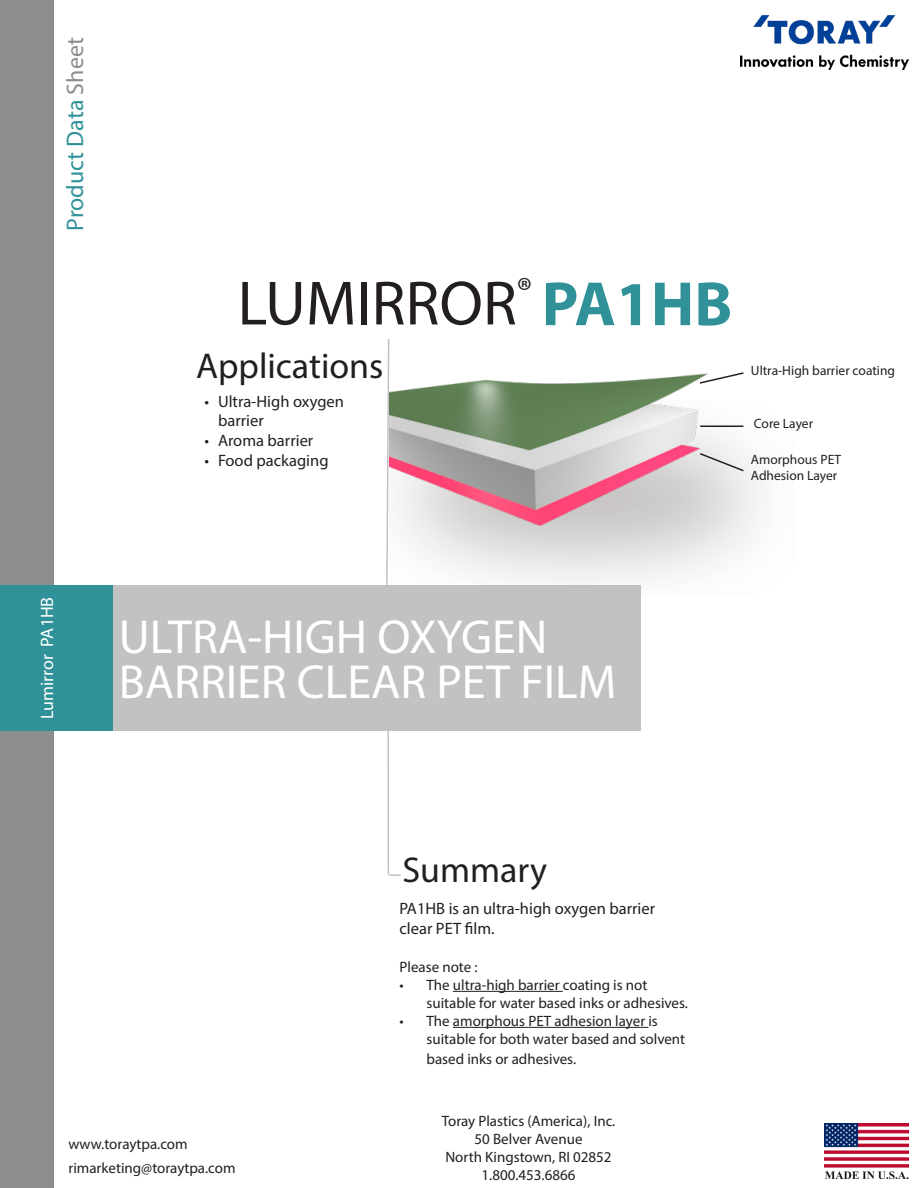
<style>
.page{position:relative;width:918px;height:1188px;background:#fff}
.page>*{position:absolute;margin:0;border:0;box-sizing:border-box;transform-origin:0 0}
.t1{font:63px "Myriad Pro";color:#231f20}
.t2{font:48px/45px "Myriad Pro";color:#fff}
.t3{font:36px "Myriad Pro";color:#231f20}
.t4{font:24px "Myriad Pro";color:#309298}
.t5{font:18px "Myriad Pro";color:#fff}
.t6{font:16.5px/19.8px "Myriad Pro";color:#231f20}
.t7{font:15px/18px "Myriad Pro";color:#231f20}
.t8{font:13.5px/16.2px "Myriad Pro";color:#231f20}
.s1{color:#8d8d8d}
.s2{font-weight:700;color:#309298}
</style>
<div class="page">
<div style="left:112px;top:585px;width:529px;height:146px;background:#c3c2c2"></div>
<svg style="left:386px;top:339px;width:3px;height:246px"></svg>
<hr style="left:387px;top:703px;width:2px;height:171px;background:#c3c2c2">
<div style="left:0;top:0;width:54px;height:1188px;background:#8d8d8d"></div>
<img style="left:741px;top:15px;width:168px;height:54px">
<img style="left:825px;top:1123px;width:84px;height:56px">
<svg style="left:389px;top:874px;width:12px;height:2px"></svg>
<hr style="left:453px;top:991px;width:110px;height:1px;background:#231f20">
<hr style="left:453px;top:1027px;width:195px;height:1px;background:#231f20">
<div style="left:0;top:585px;width:112px;height:146px;background:#309298"></div>
<img style="left:389px;top:339px;width:331px;height:225px">
<hr style="left:700px;top:425px;width:43px;height:2px;background:#231f20">
<svg style="left:698px;top:452px;width:47px;height:21px"></svg>
<svg style="left:698px;top:371px;width:46px;height:14px"></svg>
<h3 class="t4" style="left:60px;top:231px;width:195px;rotate:-90deg">Product Data <span class="s1">Sheet</span></h3>
<h1 class="t1" style="left:238px;top:264px;width:496px">LUMIRROR<sup>®</sup> <span class="s2">PA1HB</span></h1>
<h3 class="t3" style="left:196px;top:344px;width:189px">Applications</h3>
<p class="t6" style="left:218px;top:391px;width:127px;text-indent:-14px">• Ultra-High oxygen barrier</p>
<p class="t6" style="left:205px;top:431px;width:110px">• Aroma barrier</p>
<p class="t6" style="left:205px;top:450px;width:126px">• Food packaging</p>
<p class="t8" style="left:751px;top:362px;width:146px">Ultra-High barrier coating</p>
<p class="t8" style="left:754px;top:416px;width:61px">Core Layer</p>
<p class="t8" style="left:751px;top:451px;width:92px">Amorphous PET<br>Adhesion Layer</p>
<p class="t5" style="left:36px;top:719px;width:124px;rotate:-90deg">Lumirror PA1HB</p>
<p class="t2" style="left:119px;top:614px;width:499px">ULTRA-HIGH OXYGEN<br>BARRIER CLEAR PET FILM</p>
<p class="t7" style="left:68px;top:1132px;width:169px;line-height:24.2px">www.toraytpa.com rimarketing@toraytpa.com</p>
<p class="t3" style="left:403px;top:848px;width:146px">Summary</p>
<p class="t6" style="left:400px;top:899px;width:257px">PA1HB is an ultra-high oxygen barrier clear PET film.</p>
<p class="t7" style="left:400px;top:958px;width:80px">Please note :</p>
<p class="t7" style="left:427px;top:976px;width:263px;text-indent:-27px">• The ultra-high barrier coating is not suitable for water based inks or adhesives.</p>
<p class="t7" style="left:427px;top:1012px;width:260px;text-indent:-27px">• The amorphous PET adhesion layer is suitable for both water based and solvent</p>
<p class="t7" style="left:427px;top:1049px;width:151px">based inks or adhesives.</p>
<p class="t7" style="left:442px;top:1112px;width:175px">Toray Plastics (America), Inc.</p>
<p class="t7" style="left:475px;top:1130px;width:110px">50 Belver Avenue</p>
<p class="t7" style="left:445px;top:1148px;width:168px">North Kingstown, RI 02852</p>
<p class="t7" style="left:482px;top:1166px;width:95px">1.800.453.6866</p>
</div>
